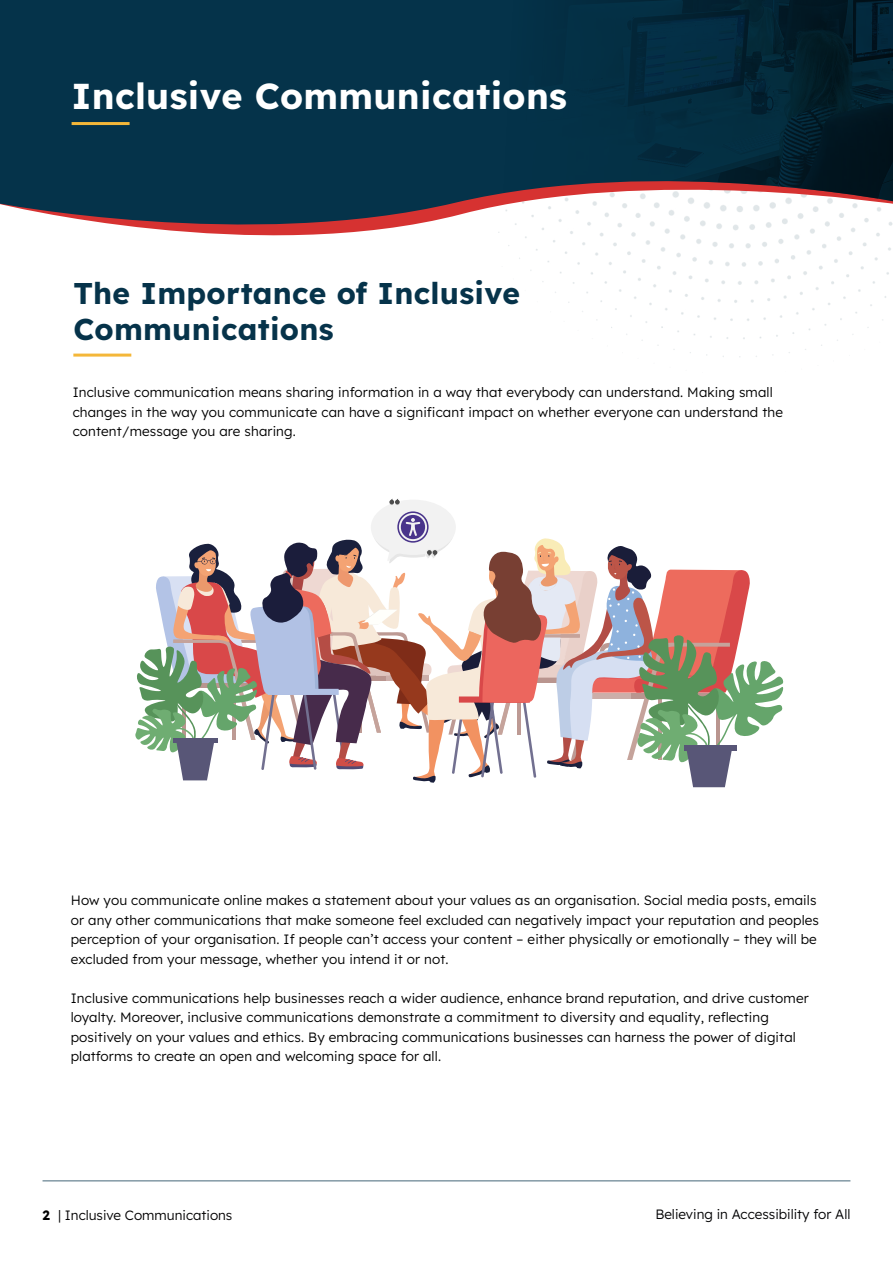
<style>
.page{position:relative;width:893px;height:1263px;background:#fff}
.page>*{position:absolute;margin:0;border:0;box-sizing:border-box;transform-origin:0 0}
.t1{font:36px "Lexend";letter-spacing:.01em;color:#fff}
.t2{font:30px/36px "Lexend";letter-spacing:.01em;color:#06334a}
.t3{font:13.5px/19.5px "Lexend";letter-spacing:.01em;color:#000}
.t4{font:13.5px "Lexend";color:#020203}
.t5{font:13.5px "Lexend";color:#040304}
.s1{color:#000}
</style>
<div class="page">
<hr style="left:43px;top:1180px;width:807px;height:1px;background:#05334a">
<svg style="left:0;top:0;width:891px;height:252px;fill:#05334a"></svg>
<img style="left:487px;top:0;width:406px;height:226px">
<hr style="left:72px;top:122px;width:58px;height:3px;background:#f4b739">
<hr style="left:73px;top:354px;width:58px;height:3px;background:#f4b739">
<svg style="left:135px;top:499px;width:649px;height:288px"></svg>
<h1 class="t1" style="left:72px;top:70px;width:497px">Inclusive Communications</h1>
<h2 class="t2" style="left:73px;top:274px;width:448px">The Importance of Inclusive<br>Communications</h2>
<p class="t3" style="left:73px;top:382px;width:712px">Inclusive communication means sharing information in a way that everybody can understand. Making small changes in the way you communicate can have a significant impact on whether everyone can understand the content/message you are sharing.</p>
<p class="t3" style="left:71px;top:890px;width:750px">How you communicate online makes a statement about your values as an organisation. Social media posts, emails or any other communications that make someone feel excluded can negatively impact your reputation and peoples perception of your organisation. If people can’t access your content – either physically or emotionally – they will be excluded from your message, whether you intend it or not.</p>
<p class="t3" style="left:71px;top:987px;width:739px">Inclusive communications help businesses reach a wider audience, enhance brand reputation, and drive customer loyalty. Moreover, inclusive communications demonstrate a commitment to diversity and equality, reflecting positively on your values and ethics. By embracing communications businesses can harness the power of digital platforms to create an open and welcoming space for all.</p>
<p class="t5" style="left:43px;top:1206px;width:191px"><span class="s1">2</span> | Inclusive Communications</p>
<p class="t4" style="left:655px;top:1204px;width:197px">Believing in Accessibility for All</p>
</div>
